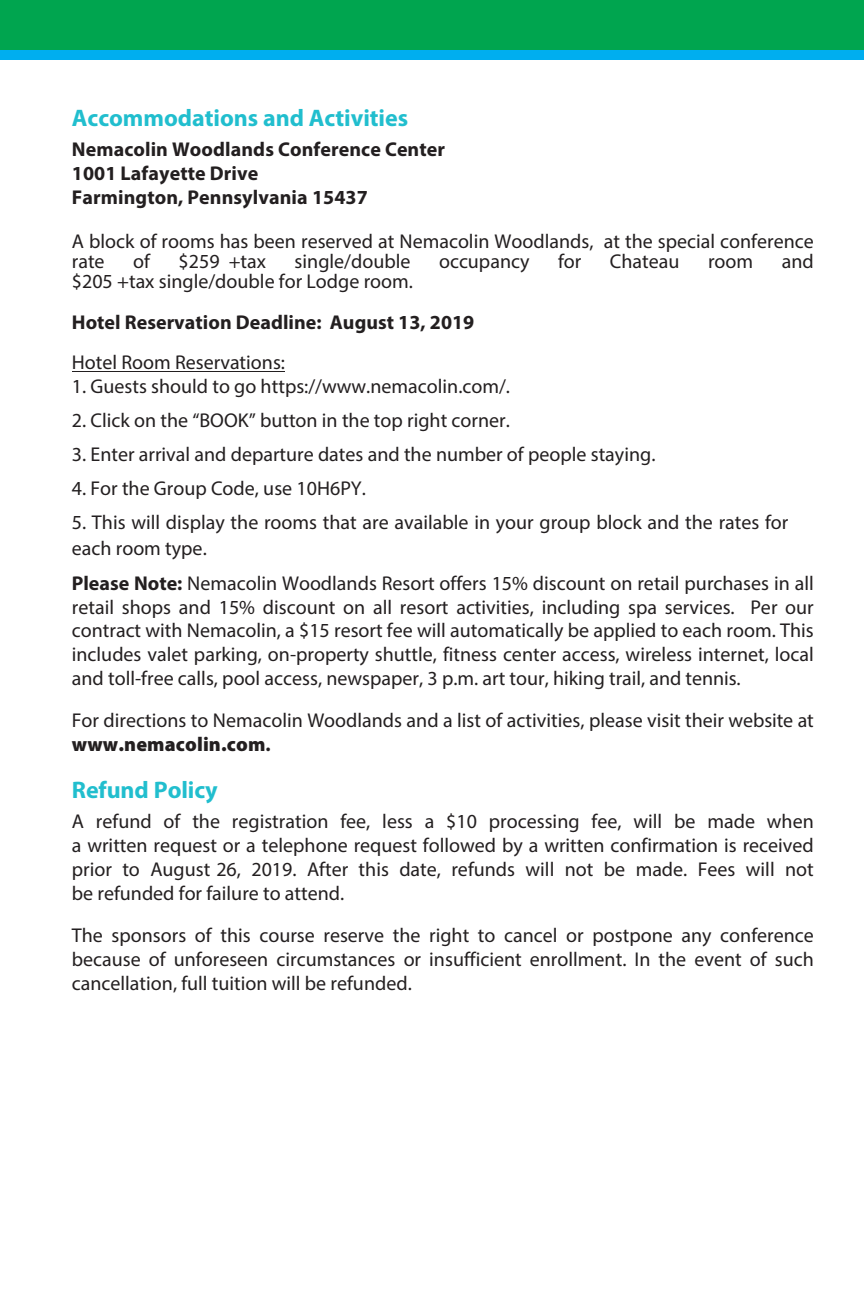
<style>
.page{position:relative;width:864px;height:1296px;background:#fff}
.page>*{position:absolute;margin:0;border:0;box-sizing:border-box;transform-origin:0 0}
.Body_Text{font:700 24px "Myriad Pro";color:#21bece}
.Body_Text-2{font:20px/24px "Myriad Pro";color:#231f20}
.Body_Text-3{font:700 20px/24.2px "Myriad Pro";letter-spacing:.005em;color:#231f20}
.s1{font-weight:700}
.s2{font-weight:900}
</style>
<div class="page">
<div style="left:0;top:0;width:864px;height:50px;background:#00a54f"></div>
<div style="left:0;top:50px;width:864px;height:10px;background:#00aeef"></div>
<hr style="left:72px;top:371px;width:213px;height:1px;background:#231f20">
<p class="Body_Text" style="left:72px;top:102px;width:338px">Accommodations and Activities</p>
<p class="Body_Text-3" style="left:72px;top:137px;width:375px">Nemacolin Woodlands Conference Center<br>1001 Lafayette Drive<br>Farmington, Pennsylvania 15437</p>
<p class="Body_Text-2" style="left:72px;top:231px;width:743px;line-height:20px">A block of rooms has been reserved at Nemacolin Woodlands, at the special conference rate</p>
<p class="Body_Text-2" style="left:133px;top:249px;width:18px">of</p>
<p class="Body_Text-2" style="left:179px;top:249px;width:89px">$259 +tax</p>
<p class="Body_Text-2" style="left:295px;top:249px;width:117px">single/double</p>
<p class="Body_Text-2" style="left:439px;top:249px;width:92px">occupancy</p>
<p class="Body_Text-2" style="left:558px;top:249px;width:25px">for</p>
<p class="Body_Text-2" style="left:610px;top:249px;width:71px">Chateau</p>
<p class="Body_Text-2" style="left:708px;top:249px;width:47px">room</p>
<p class="Body_Text-2" style="left:782px;top:249px;width:34px">and</p>
<p class="Body_Text-2" style="left:72px;top:261px;width:404px;line-height:40px">$205 +tax single/double for Lodge room.<br><span class="s1">Hotel Reservation Deadline: August 13, 2019<br></span>Hotel Room Reservations:</p>
<p class="Body_Text-2" style="left:72px;top:374px;width:440px">1. Guests should to go https://www.nemacolin.com/.</p>
<p class="Body_Text-2" style="left:72px;top:408px;width:439px">2. Click on the “BOOK” button in the top right corner.</p>
<p class="Body_Text-2" style="left:72px;top:442px;width:585px">3. Enter arrival and departure dates and the number of people staying.</p>
<p class="Body_Text-2" style="left:72px;top:476px;width:296px">4. For the Group Code, use 10H6PY.</p>
<p class="Body_Text-2" style="left:72px;top:509px;width:718px;line-height:25.8px">5. This will display the rooms that are available in your group block and the rates for each room type.</p>
<p class="Body_Text-2" style="left:72px;top:571px;width:744px;text-align:justify"><span class="s1">Please Note:</span> Nemacolin Woodlands Resort offers 15% discount on retail purchases in all retail shops and 15% discount on all resort activities, including spa services. Per our contract with Nemacolin, a $15 resort fee will automatically be applied to each room. This includes valet parking, on-property shuttle, fitness center access, wireless internet, local and toll-free calls, pool access, newspaper, 3 p.m. art tour, hiking trail, and tennis.</p>
<p class="Body_Text-2" style="left:72px;top:708px;width:744px">For directions to Nemacolin Woodlands and a list of activities, please visit their website at <span class="s2">www.nemacolin.com</span><span class="s1">.</span></p>
<p class="Body_Text" style="left:72px;top:774px;width:147px">Refund Policy</p>
<p class="Body_Text-2" style="left:72px;top:809px;width:744px;text-align:justify">A refund of the registration fee, less a $10 processing fee, will be made when a written request or a telephone request followed by a written confirmation is received prior to August 26, 2019. After this date, refunds will not be made. Fees will not be refunded for failure to attend.</p>
<p class="Body_Text-2" style="left:72px;top:923px;width:744px;text-align:justify">The sponsors of this course reserve the right to cancel or postpone any conference because of unforeseen circumstances or insufficient enrollment. In the event of such cancellation, full tuition will be refunded.</p>
</div>
